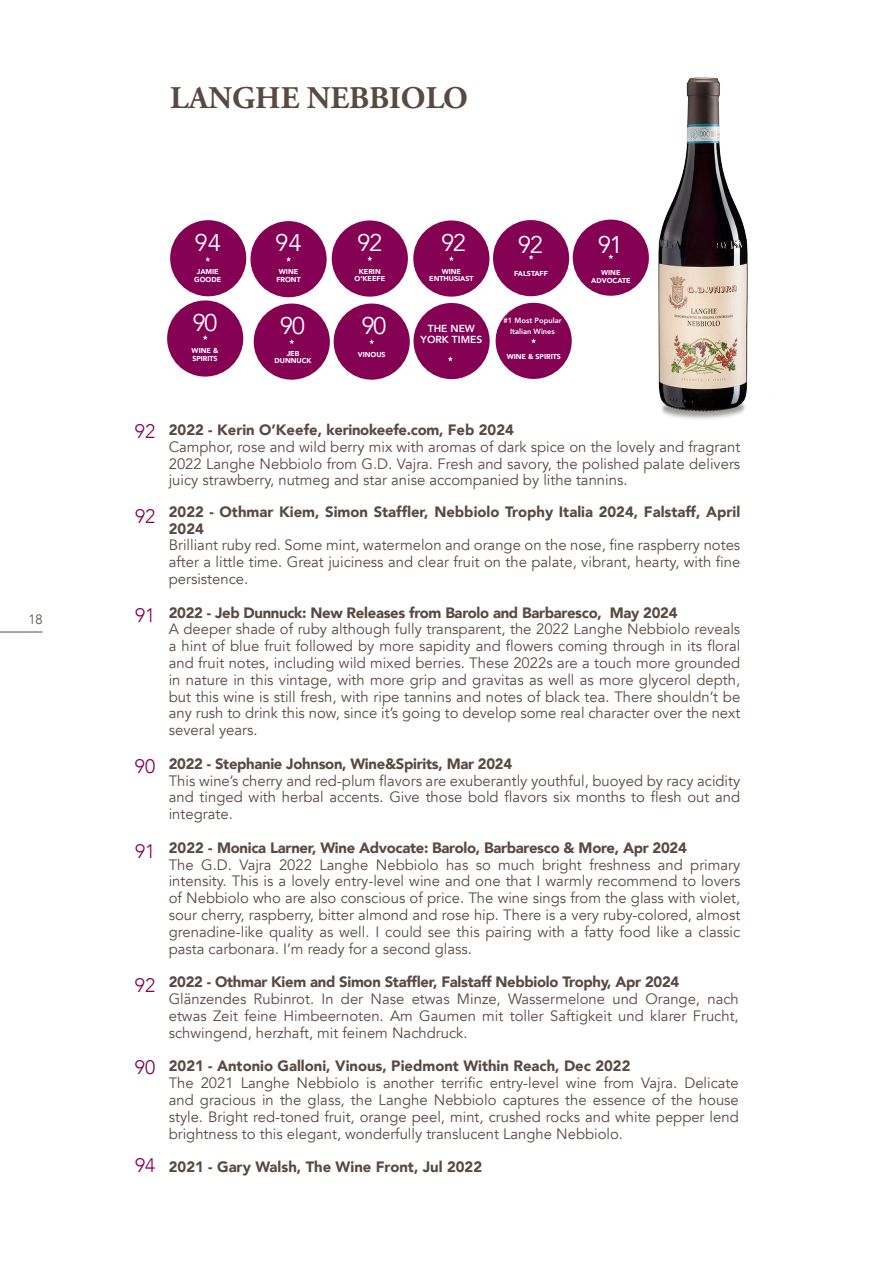
<style>
.page{position:relative;width:893px;height:1263px;background:#fff}
.page>*{position:absolute;margin:0;border:0;box-sizing:border-box;transform-origin:0 0}
.t1{font:700 31.5px "Adobe Garamond Pro";color:#594a41}
.t2{font:24px "Avenir";letter-spacing:-.06em;color:#fff}
.t3{font:300 19.5px "Avenir";color:#840154}
.t4{font:15px/16.8px "Avenir";color:#594a41;text-align:justify}
.t5{font:900 15px "Avenir";letter-spacing:-.02em;color:#594a41}
.t6{font:900 15px/16.8px "Avenir";color:#594a41}
.t7{font:300 13.5px "Avenir";color:#594a41}
.t8{font:800 10.2px/10.9px "Avenir";color:#fff;text-align:center}
.t9{font:800 7.5px/10.9px "Avenir";color:#fff;text-align:center}
.t10{font:900 7.2px "Avenir";color:#fff}
</style>
<div class="page">
<hr style="left:0;top:632px;width:43px;height:1px;background:#594a41">
<img style="left:632px;top:77px;width:116px;height:342px">
<div style="left:250px;top:221px;width:77px;height:76px;background:#840154;border-radius:50%"></div>
<svg style="left:286px;top:257px;width:5px;height:5px"></svg>
<div style="left:332px;top:220px;width:76px;height:77px;background:#840154;border-radius:50%"></div>
<svg style="left:367px;top:256px;width:5px;height:5px"></svg>
<div style="left:170px;top:220px;width:76px;height:76px;background:#840154;border-radius:50%"></div>
<svg style="left:205px;top:257px;width:5px;height:5px"></svg>
<div style="left:254px;top:304px;width:76px;height:76px;background:#840154;border-radius:50%"></div>
<svg style="left:289px;top:339px;width:5px;height:5px"></svg>
<div style="left:414px;top:303px;width:76px;height:76px;background:#840154;border-radius:50%"></div>
<div style="left:413px;top:220px;width:76px;height:77px;background:#840154;border-radius:50%"></div>
<svg style="left:449px;top:256px;width:5px;height:5px"></svg>
<svg style="left:448px;top:356px;width:5px;height:5px"></svg>
<div style="left:334px;top:304px;width:76px;height:76px;background:#840154;border-radius:50%"></div>
<svg style="left:369px;top:339px;width:5px;height:5px"></svg>
<div style="left:573px;top:220px;width:76px;height:76px;background:#840154;border-radius:50%"></div>
<svg style="left:608px;top:254px;width:5px;height:5px"></svg>
<div style="left:496px;top:303px;width:76px;height:76px;background:#840154;border-radius:50%"></div>
<svg style="left:531px;top:338px;width:5px;height:5px"></svg>
<div style="left:167px;top:300px;width:76px;height:77px;background:#840154;border-radius:50%"></div>
<svg style="left:203px;top:335px;width:5px;height:5px"></svg>
<div style="left:493px;top:220px;width:76px;height:76px;background:#840154;border-radius:50%"></div>
<svg style="left:528px;top:254px;width:6px;height:6px"></svg>
<p class="t7" style="left:28px;top:611px;width:16px">18</p>
<p class="t1" style="left:170px;top:80px;width:299px">LANGHE NEBBIOLO</p>
<p class="t2" style="left:194px;top:229px;width:28px">94</p>
<p class="t10" style="left:197px;top:266px;width:23px">JAMIE</p>
<p class="t10" style="left:194px;top:273px;width:29px">GOODE</p>
<p class="t2" style="left:275px;top:229px;width:28px">94</p>
<p class="t10" style="left:279px;top:266px;width:21px">WINE</p>
<p class="t10" style="left:276px;top:273px;width:26px">FRONT</p>
<p class="t2" style="left:357px;top:228px;width:27px">92</p>
<p class="t10" style="left:359px;top:265px;width:23px">KERIN</p>
<p class="t10" style="left:355px;top:272px;width:32px">O’KEEFE</p>
<p class="t2" style="left:441px;top:228px;width:27px">92</p>
<p class="t10" style="left:442px;top:265px;width:21px">WINE</p>
<p class="t10" style="left:429px;top:272px;width:46px">ENTHUSIAST</p>
<p class="t2" style="left:518px;top:230px;width:27px">92</p>
<p class="t10" style="left:514px;top:267px;width:35px">FALSTAFF</p>
<p class="t2" style="left:598px;top:230px;width:27px">91</p>
<p class="t10" style="left:601px;top:267px;width:21px">WINE</p>
<p class="t10" style="left:591px;top:274px;width:41px">ADVOCATE</p>
<p class="t2" style="left:192px;top:309px;width:27px">90</p>
<p class="t10" style="left:192px;top:345px;width:28px">WINE &amp;</p>
<p class="t10" style="left:192px;top:352px;width:27px">SPIRITS</p>
<p class="t2" style="left:280px;top:311px;width:27px">90</p>
<p class="t10" style="left:287px;top:347px;width:14px">JEB</p>
<p class="t10" style="left:274px;top:354px;width:39px">DUNNUCK</p>
<p class="t2" style="left:361px;top:311px;width:27px">90</p>
<p class="t9" style="left:503px;top:315px;width:60px">#1 Most Popular<br>Italian Wines</p>
<p class="t10" style="left:507px;top:350px;width:56px">WINE &amp; SPIRITS</p>
<p class="t8" style="left:421px;top:323px;width:63px">THE NEW<br>YORK TIMES</p>
<p class="t10" style="left:358px;top:348px;width:29px">VINOUS</p>
<p class="t3" style="left:135px;top:420px;width:22px">92</p>
<p class="t3" style="left:135px;top:505px;width:22px">92</p>
<p class="t3" style="left:135px;top:604px;width:22px">91</p>
<p class="t3" style="left:135px;top:755px;width:22px">90</p>
<p class="t3" style="left:135px;top:840px;width:22px">91</p>
<p class="t3" style="left:135px;top:973px;width:22px">92</p>
<p class="t3" style="left:135px;top:1056px;width:22px">90</p>
<p class="t3" style="left:135px;top:1154px;width:22px">94</p>
<p class="t6" style="left:169px;top:421px;width:347px">2022 - Kerin O’Keefe, kerinokeefe.com, Feb 2024</p>
<p class="t4" style="left:169px;top:438px;width:573px">Camphor, rose and wild berry mix with aromas of dark spice on the lovely and fragrant 2022 Langhe Nebbiolo from G.D. Vajra. Fresh and savory, the polished palate delivers juicy strawberry, nutmeg and star anise accompanied by lithe tannins.</p>
<p class="t6" style="left:169px;top:503px;width:573px">2022 - Othmar Kiem, Simon Staffler, Nebbiolo Trophy Italia 2024, Falstaff, April<br>2024</p>
<p class="t4" style="left:169px;top:537px;width:573px">Brilliant ruby red. Some mint, watermelon and orange on the nose, fine raspberry notes after a little time. Great juiciness and clear fruit on the palate, vibrant, hearty, with fine persistence.</p>
<p class="t5" style="left:169px;top:600px;width:510px">2022 - Jeb Dunnuck: New Releases from Barolo and Barbaresco, May 2024</p>
<p class="t4" style="left:169px;top:621px;width:573px">A deeper shade of ruby although fully transparent, the 2022 Langhe Nebbiolo reveals a hint of blue fruit followed by more sapidity and flowers coming through in its floral and fruit notes, including wild mixed berries. These 2022s are a touch more grounded in nature in this vintage, with more grip and gravitas as well as more glycerol depth, but this wine is still fresh, with ripe tannins and notes of black tea. There shouldn’t be any rush to drink this now, since it’s going to develop some real character over the next several years.</p>
<p class="t5" style="left:169px;top:751px;width:345px">2022 - Stephanie Johnson, Wine&amp;Spirits, Mar 2024</p>
<p class="t4" style="left:169px;top:772px;width:573px">This wine’s cherry and red-plum flavors are exuberantly youthful, buoyed by racy acidity and tinged with herbal accents. Give those bold flavors six months to flesh out and integrate.</p>
<p class="t5" style="left:169px;top:835px;width:520px">2022 - Monica Larner, Wine Advocate: Barolo, Barbaresco &amp; More, Apr 2024</p>
<p class="t4" style="left:169px;top:856px;width:573px">The G.D. Vajra 2022 Langhe Nebbiolo has so much bright freshness and primary intensity. This is a lovely entry-level wine and one that I warmly recommend to lovers of Nebbiolo who are also conscious of price. The wine sings from the glass with violet, sour cherry, raspberry, bitter almond and rose hip. There is a very ruby-colored, almost grenadine-like quality as well. I could see this pairing with a fatty food like a classic pasta carbonara. I’m ready for a second glass.</p>
<p class="t5" style="left:169px;top:969px;width:512px">2022 - Othmar Kiem and Simon Staffler, Falstaff Nebbiolo Trophy, Apr 2024</p>
<p class="t4" style="left:169px;top:991px;width:572px">Glänzendes Rubinrot. In der Nase etwas Minze, Wassermelone und Orange, nach etwas Zeit feine Himbeernoten. Am Gaumen mit toller Saftigkeit und klarer Frucht, schwingend, herzhaft, mit feinem Nachdruck.</p>
<p class="t6" style="left:169px;top:1057px;width:463px">2021 - Antonio Galloni, Vinous, Piedmont Within Reach, Dec 2022</p>
<p class="t4" style="left:169px;top:1075px;width:572px">The 2021 Langhe Nebbiolo is another terrific entry-level wine from Vajra. Delicate and gracious in the glass, the Langhe Nebbiolo captures the essence of the house style. Bright red-toned fruit, orange peel, mint, crushed rocks and white pepper lend brightness to this elegant, wonderfully translucent Langhe Nebbiolo.</p>
<p class="t6" style="left:169px;top:1158px;width:315px">2021 - Gary Walsh, The Wine Front, Jul 2022</p>
</div>
